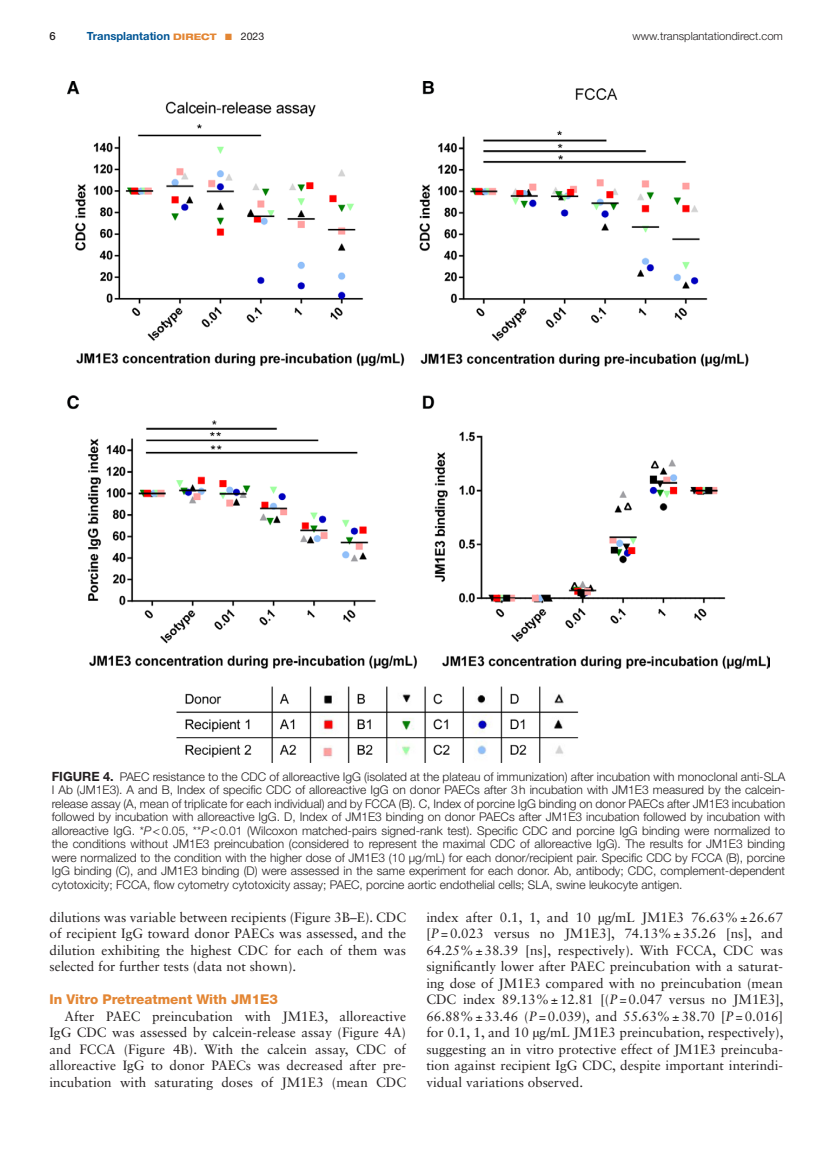
<style>
.page{position:relative;width:837px;height:1161px;background:#fff}
.page>*{position:absolute;margin:0;border:0;box-sizing:border-box;transform-origin:0 0}
.t1{font:13.5px/16.5px "Sabon LT Std";color:#231f20;text-align:justify}
.t2{font:800 13.5px "Helvetica Neue LT Std";color:#e38634}
.t3{font:300 12px/13.5px "Helvetica Neue LT Std";color:#231f20;text-align:justify}
.t4{font:300 11.25px "Helvetica Neue LT Std";color:#231f20}
.t5{font:700 11.25px "Helvetica Neue LT Std";color:#005595}
.t6{font:500 11.25px "Helvetica Neue LT Std";color:#231f20}
.s1{font-weight:800;font-stretch:expanded;font-size:9px;color:#e38634}
.s2{color:#e38634}
.s3{font-weight:400;font-size:10.5px;color:#231f20}
.s4{font-weight:700;font-size:12.75px}
.s5{font-style:italic}
.s6{font-family:"STIX General"}
</style>
<div class="page">
<img style="left:68px;top:81px;width:701px;height:682px">
<p class="t6" style="left:50px;top:29px;width:8px">6</p>
<p class="t5" style="left:87px;top:29px;width:179px">Transplantation <span class="s1">DIRECT</span> <span class="s2">■</span> <span class="s3">2023</span></p>
<p class="t4" style="left:633px;top:29px;width:152px">www.transplantationdirect.com</p>
<p class="t3" style="left:52px;top:770px;width:735px"><span class="s4">FIGURE 4.</span> PAEC resistance to the CDC of alloreactive IgG (isolated at the plateau of immunization) after incubation with monoclonal anti-SLA I Ab (JM1E3). A and B, Index of specific CDC of alloreactive IgG on donor PAECs after 3h incubation with JM1E3 measured by the calcein&shy;release assay (A, mean of triplicate for each individual) and by FCCA (B). C, Index of porcine IgG binding on donor PAECs after JM1E3 incubation followed by incubation with alloreactive IgG. D, Index of JM1E3 binding on donor PAECs after JM1E3 incubation followed by incubation with alloreactive IgG. *<span class="s5">P</span>&lt;0.05, **<span class="s5">P</span>&lt;0.01 (Wilcoxon matched-pairs signed-rank test). Specific CDC and porcine IgG binding were normalized to the conditions without JM1E3 preincubation (considered to represent the maximal CDC of alloreactive IgG). The results for JM1E3 binding were normalized to the condition with the higher dose of JM1E3 (10 µg/mL) for each donor/recipient pair. Specific CDC by FCCA (B), porcine IgG binding (C), and JM1E3 binding (D) were assessed in the same experiment for each donor. Ab, antibody; CDC, complement-dependent cytotoxicity; FCCA, flow cytometry cytotoxicity assay; PAEC, porcine aortic endothelial cells; SLA, swine leukocyte antigen.</p>
<p class="t1" style="left:50px;top:909px;width:358px">dilutions was variable between recipients (Figure 3B–E). CDC of recipient IgG toward donor PAECs was assessed, and the dilution exhibiting the highest CDC for each of them was selected for further tests (data not shown).</p>
<p class="t2" style="left:50px;top:991px;width:230px">In Vitro Pretreatment With JM1E3</p>
<p class="t1" style="left:50px;top:1008px;width:358px;text-indent:15px">After PAEC preincubation with JM1E3, alloreactive IgG CDC was assessed by calcein-release assay (Figure 4A) and FCCA (Figure 4B). With the calcein assay, CDC of alloreactive IgG to donor PAECs was decreased after pre&shy;incubation with saturating doses of JM1E3 (mean CDC</p>
<p class="t1" style="left:426px;top:909px;width:359px">index after 0.1, 1, and 10 <span class="s6">µ</span>g/mL JM1E3 76.63%±26.67 [<span class="s5">P</span>=0.023 versus no JM1E3], 74.13%±35.26 [ns], and 64.25%±38.39 [ns], respectively). With FCCA, CDC was significantly lower after PAEC preincubation with a saturat&shy;ing dose of JM1E3 compared with no preincubation (mean CDC index 89.13%±12.81 [(<span class="s5">P</span>=0.047 versus no JM1E3], 66.88%±33.46 (<span class="s5">P</span>=0.039), and 55.63%±38.70 [<span class="s5">P</span>=0.016] for 0.1, 1, and 10 <span class="s6">µ</span>g/mL JM1E3 preincubation, respectively), suggesting an in vitro protective effect of JM1E3 preincuba&shy;tion against recipient IgG CDC, despite important interindi&shy;vidual variations observed.</p>
</div>
